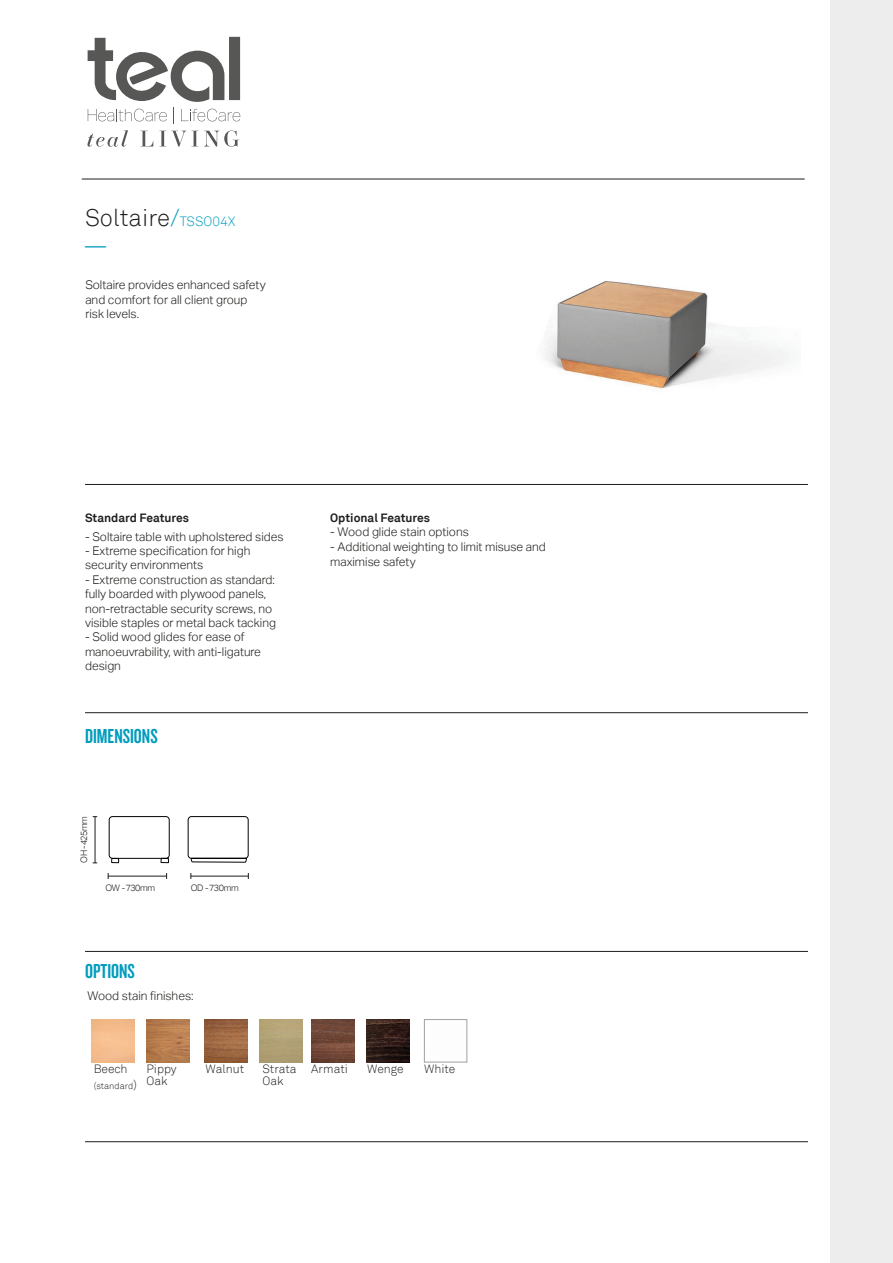
<style>
.page{position:relative;width:893px;height:1263px;background:#fff}
.page>*{position:absolute;margin:0;border:0;box-sizing:border-box;transform-origin:0 0}
.t1{font:300 24px "Akkurat";color:#1d1d1b}
.t2{font:21px "Knockout HTF48 Featherweight";color:#009cbe}
.t3{font:21px "Grouch IT Cby BT";color:#009cbe}
.t4{font:300 12px/14.4px "Aktiv Grotesk";color:#1d1d1b}
.t5{font:300 12px/12px "Akkurat";color:#1d1d1b}
.t6{font:700 12px "Akkurat";color:#1d1d1b}
.t7{font:300 9px "Aktiv Grotesk";letter-spacing:-.055em;color:#1d1d1b}
.t8{font:300 9px "Akkurat";color:#1d1d1b}
.s1{color:#009cbe}
.s2{font-size:13.5px;color:#009cbe}
.s3{font-size:12px}
</style>
<div class="page">
<hr style="left:82px;top:179px;width:723px;height:1px;background:#1d1d1b">
<hr style="left:85px;top:484px;width:723px;height:1px;background:#1d1d1b">
<hr style="left:85px;top:712px;width:723px;height:1px;background:#1d1d1b">
<hr style="left:85px;top:951px;width:723px;height:1px;background:#1d1d1b">
<img style="left:544px;top:281px;width:245px;height:109px">
<hr style="left:85px;top:1141px;width:723px;height:1px;background:#1d1d1b">
<svg style="left:88px;top:37px;width:152px;height:86px"></svg>
<svg style="left:87px;top:130px;width:41px;height:17px"></svg>
<svg style="left:141px;top:131px;width:12px;height:15px"></svg>
<svg style="left:159px;top:131px;width:39px;height:16px"></svg>
<svg style="left:204px;top:130px;width:35px;height:17px"></svg>
<img style="left:147px;top:1019px;width:42px;height:43px">
<img style="left:205px;top:1019px;width:42px;height:43px">
<img style="left:312px;top:1019px;width:42px;height:43px">
<img style="left:367px;top:1019px;width:42px;height:43px">
<svg style="left:191px;top:858px;width:56px;height:4px"></svg>
<svg style="left:111px;top:858px;width:8px;height:5px"></svg>
<svg style="left:161px;top:856px;width:8px;height:7px"></svg>
<hr style="left:191px;top:858px;width:55px;height:1px;background:#020203">
<div style="left:109px;top:816px;width:60px;height:42px;border:1px solid #020203;border-radius:3px"></div>
<div style="left:188px;top:816px;width:60px;height:42px;border:1px solid #020203;border-radius:3px"></div>
<hr style="left:108px;top:876px;width:59px;height:1px;background:#1d1d1b">
<hr style="left:95px;top:816px;width:1px;height:47px;background:#1d1d1b">
<div style="left:831px;top:0;width:62px;height:1263px;background:#ededed"></div>
<hr style="left:191px;top:876px;width:57px;height:1px;background:#1d1d1b">
<h1 class="t1" style="left:85px;top:204px;width:152px">Soltaire<span class="s1">/</span><span class="s2">TSSO04X</span></h1>
<h2 class="t3" style="left:85px;top:231px;width:22px">—</h2>
<p class="t4" style="left:85px;top:278px;width:182px">Soltaire provides enhanced safety and comfort for all client group risk levels.</p>
<p class="t6" style="left:85px;top:510px;width:106px">Standard Features</p>
<p class="t4" style="left:85px;top:529px;width:200px">- Soltaire table with upholstered sides</p>
<p class="t4" style="left:85px;top:544px;width:167px">- Extreme specification for high security environments</p>
<p class="t4" style="left:85px;top:572px;width:192px">- Extreme construction as standard: fully boarded with plywood panels, non-retractable security screws, no visible staples or metal back tacking</p>
<p class="t4" style="left:85px;top:630px;width:177px">- Solid wood glides for ease of manoeuvrability, with anti-ligature design</p>
<h2 class="t2" style="left:85px;top:726px;width:74px">DIMENSIONS</h2>
<p class="t7" style="left:79px;top:862px;width:48px;rotate:-90deg">OH - 425mm</p>
<p class="t7" style="left:105px;top:882px;width:51px">OW - 730mm</p>
<p class="t7" style="left:191px;top:883px;width:50px">OD - 730mm</p>
<h2 class="t2" style="left:85px;top:961px;width:51px">OPTIONS</h2>
<p class="t4" style="left:88px;top:989px;width:108px">Wood stain finishes:</p>
<p class="t6" style="left:330px;top:510px;width:101px">Optional Features</p>
<p class="t4" style="left:330px;top:525px;width:140px">- Wood glide stain options</p>
<p class="t4" style="left:330px;top:539px;width:217px;line-height:15px">- Additional weighting to limit misuse and maximise safety</p>
<p class="t5" style="left:94px;top:1063px;width:35px">Beech</p>
<p class="t8" style="left:94px;top:1081px;width:45px">(standard<span class="s3">)</span></p>
<p class="t5" style="left:147px;top:1063px;width:32px">Pippy<br>Oak</p>
<p class="t5" style="left:205px;top:1063px;width:40px">Walnut</p>
<p class="t5" style="left:262px;top:1063px;width:36px">Strata<br>Oak</p>
<p class="t5" style="left:311px;top:1063px;width:38px">Armati</p>
<p class="t5" style="left:367px;top:1063px;width:38px">Wenge</p>
<p class="t5" style="left:424px;top:1063px;width:33px">White</p>
</div>
